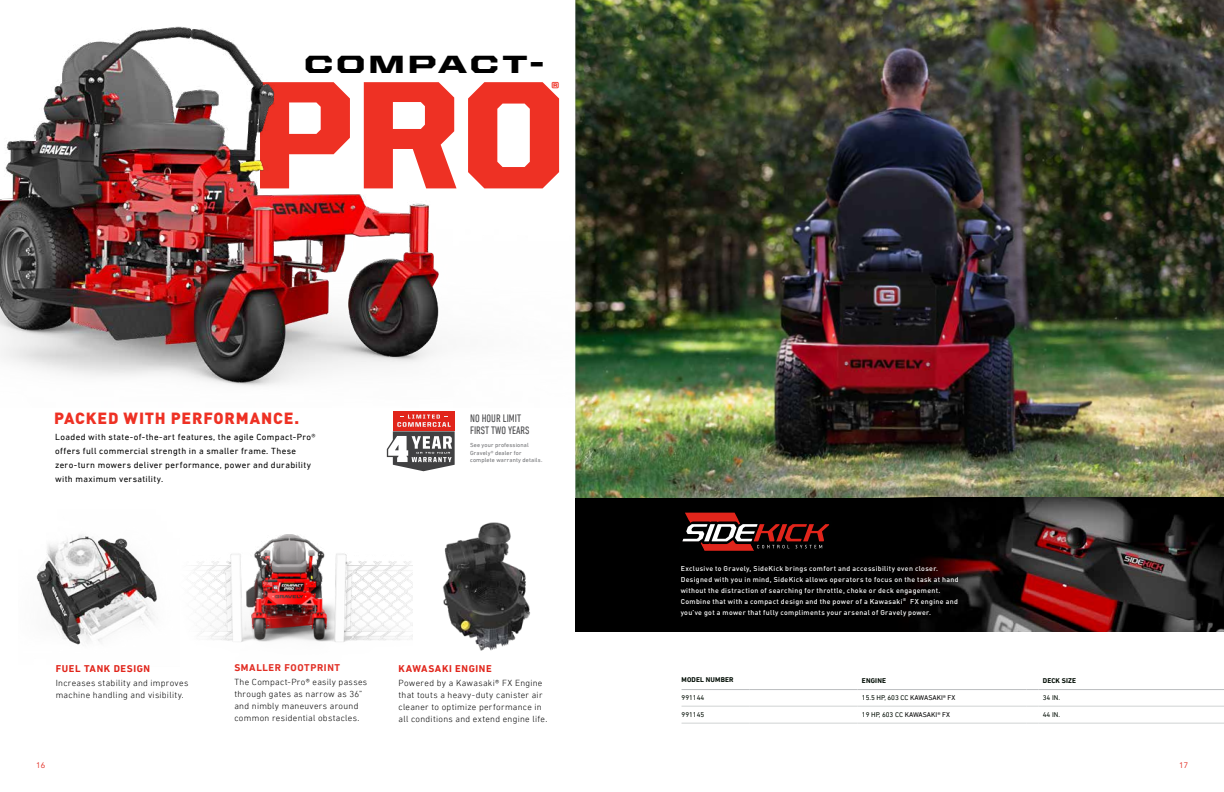
<style>
.page{position:relative;width:1224px;height:792px;background:#fff}
.page>*{position:absolute;margin:0;border:0;box-sizing:border-box;transform-origin:0 0}
.t1{font:900 154px "United Sans Reg";color:#ee3124}
.t2{font:900 25px "United Sans Ext";letter-spacing:.095em;color:#000}
.t3{font:900 16px "DIN";letter-spacing:.05em;color:#ee3124}
.t4{font:900 14.6px "United Sans Ext";color:#ee3124}
.t5{font:condensed 11px/12px "DIN Next LT Pro";color:#4d4d4f}
.t6{font:700 10px "DIN Next LT Pro";letter-spacing:.06em;color:#e1251b}
.t7{font:300 9px/12px "DIN Next LT Pro";letter-spacing:.03em;color:#000}
.t8{font:9px/14px "DIN Next LT Pro";letter-spacing:.04em;color:#000}
.t9{font:8px "Avenir LT Std";color:#e1251b}
.t10{font:500 7px/11px "DIN";letter-spacing:.045em;color:#fff}
.t11{font:7px "DIN Next LT Pro";color:#010c03}
.t12{font:700 7px "DIN Next LT Pro";letter-spacing:.025em;color:#010c03}
.t13{font:7px "DIN Next LT Pro";color:#000}
.t14{font:6px/7.2px "DIN Next LT Pro";letter-spacing:.02em;color:#6d6e71}
.s1{color:#000}
.s2{color:#010c03}
</style>
<div class="page">
<div style="left:393px;top:411px;width:62px;height:19px;background:#e1251b"></div>
<svg style="left:387px;top:415px;width:68px;height:56px"></svg>
<img style="left:412px;top:522px;width:118px;height:129px">
<img style="left:36px;top:535px;width:121px;height:110px">
<img style="left:194px;top:534px;width:218px;height:108px">
<img style="left:575px;top:0;width:649px;height:631px">
<div style="left:576px;top:498px;width:648px;height:134px;background:#000"></div>
<img style="left:915px;top:498px;width:309px;height:134px">
<svg style="left:682px;top:513px;width:148px;height:38px"></svg>
<hr style="left:682px;top:706px;width:67px;height:1px;background:#d1d3d4">
<hr style="left:749px;top:706px;width:108px;height:1px;background:#d1d3d4">
<hr style="left:857px;top:706px;width:169px;height:1px;background:#d1d3d4">
<svg style="left:1026px;top:706px;width:12px;height:1px"></svg>
<hr style="left:1038px;top:706px;width:186px;height:1px;background:#d1d3d4">
<hr style="left:682px;top:689px;width:67px;height:1px;background:#bcbec0">
<hr style="left:749px;top:689px;width:108px;height:1px;background:#bcbec0">
<hr style="left:857px;top:689px;width:169px;height:1px;background:#bcbec0">
<svg style="left:1026px;top:689px;width:12px;height:1px"></svg>
<hr style="left:1038px;top:689px;width:186px;height:1px;background:#bcbec0">
<hr style="left:682px;top:723px;width:67px;height:1px;background:#d1d3d4">
<hr style="left:749px;top:723px;width:108px;height:1px;background:#d1d3d4">
<hr style="left:857px;top:723px;width:169px;height:1px;background:#d1d3d4">
<svg style="left:1026px;top:723px;width:12px;height:1px"></svg>
<hr style="left:1038px;top:723px;width:186px;height:1px;background:#d1d3d4">
<img style="left:0;top:0;width:596px;height:407px">
<h2 class="t2" style="left:304px;top:49px;width:241px">COMPACT-</h2>
<h3 class="t4" style="left:551px;top:78px;width:9px">®</h3>
<h1 class="t1" style="left:252px;top:50px;width:316px">PRO</h1>
<h3 class="t3" style="left:54px;top:407px;width:246px">PACKED WITH PERFORMANCE.</h3>
<p class="t8" style="left:55px;top:430px;width:262px">Loaded with state-of-the-art features, the agile Compact-Pro® offers full commercial strength in a smaller frame. These zero-turn mowers deliver performance, power and durability with maximum versatility.</p>
<h3 class="t5" style="left:470px;top:412px;width:61px">NO HOUR LIMIT<br>FIRST TWO YEARS</h3>
<p class="t14" style="left:470px;top:442px;width:74px">See your professional<br>Gravely® dealer for complete warranty details.</p>
<h3 class="t6" style="left:56px;top:662px;width:96px">FUEL TANK DESIGN</h3>
<p class="t7" style="left:56px;top:677px;width:134px">Increases stability and improves machine handling and visibility.</p>
<h3 class="t6" style="left:234px;top:662px;width:107px">SMALLER FOOTPRINT</h3>
<p class="t7" style="left:234px;top:676px;width:134px">The Compact-Pro® easily passes through gates as narrow as 36” and nimbly maneuvers around common residential obstacles.</p>
<h3 class="t6" style="left:399px;top:662px;width:95px">KAWASAKI ENGINE</h3>
<p class="t7" style="left:399px;top:677px;width:150px">Powered by a Kawasaki® FX Engine that touts a heavy-duty canister air cleaner to optimize performance in all conditions and extend engine life.</p>
<p class="t10" style="left:681px;top:562px;width:280px">Exclusive to Gravely, SideKick brings comfort and accessibility even closer.<br>Designed with you in mind, SideKick allows operators to focus on the task at hand without the distraction of searching for throttle, choke or deck engagement.<br>Combine that with a compact design and the power of a Kawasaki<sup>®</sup> FX engine and you’ve got a mower that fully compliments your arsenal of Gravely power.</p>
<p class="t12" style="left:682px;top:676px;width:54px">MODEL NUMBER</p>
<p class="t12" style="left:862px;top:677px;width:26px">ENGINE</p>
<p class="t12" style="left:1043px;top:677px;width:35px">DECK SIZE</p>
<p class="t11" style="left:682px;top:694px;width:24px">991144</p>
<p class="t11" style="left:862px;top:694px;width:95px">15.5 HP, 603 CC <span class="s1">KAWASAKI® FX</span></p>
<p class="t11" style="left:1043px;top:694px;width:19px">34 IN.</p>
<p class="t11" style="left:682px;top:711px;width:24px">991145</p>
<p class="t13" style="left:862px;top:711px;width:90px"><span class="s2">19 HP, 603 CC</span> KAWASAKI® FX</p>
<p class="t11" style="left:1043px;top:711px;width:19px">44 IN.</p>
<p class="t9" style="left:36px;top:761px;width:10px">16</p>
<p class="t9" style="left:1179px;top:761px;width:10px">17</p>
</div>
